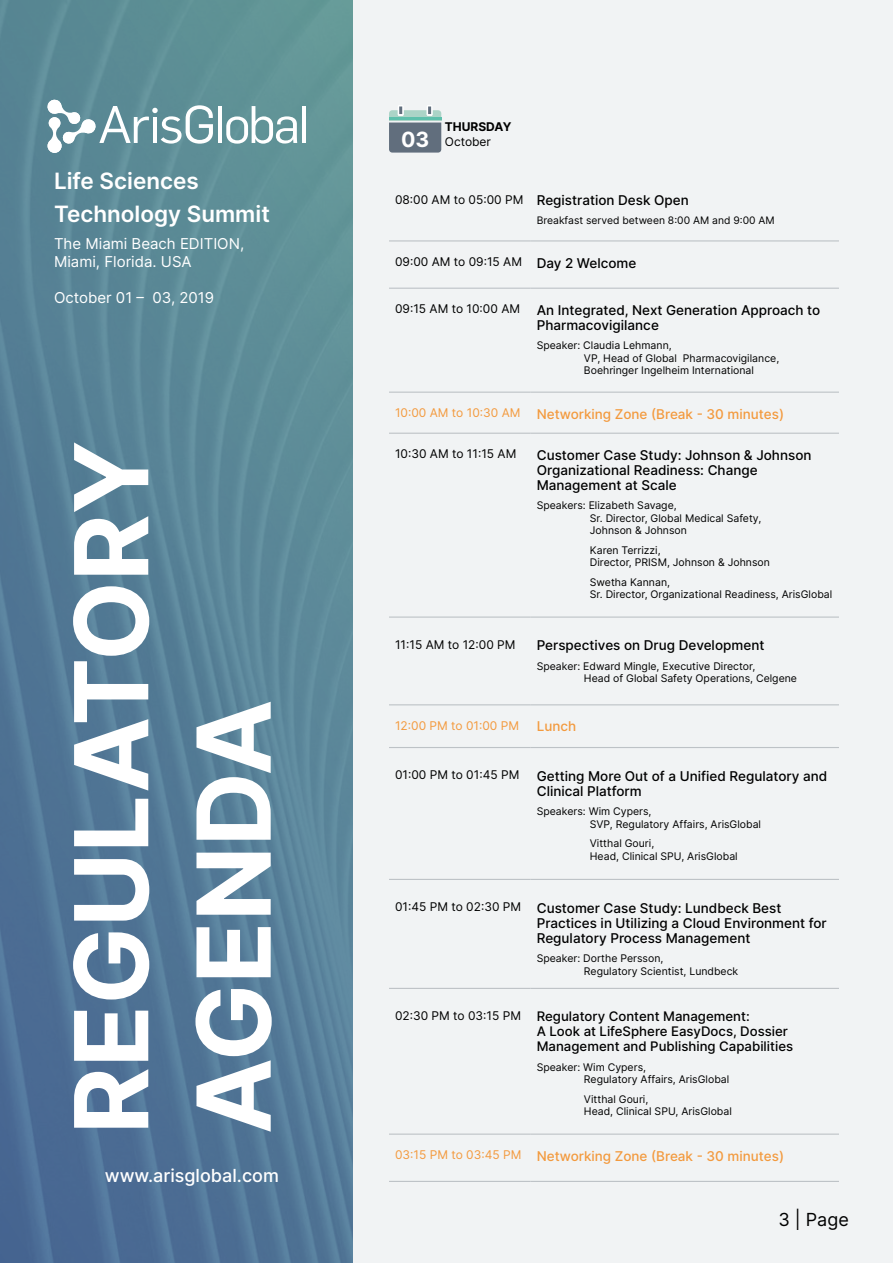
<style>
.page{position:relative;width:893px;height:1263px;background:#fff}
.page>*{position:absolute;margin:0;border:0;box-sizing:border-box;transform-origin:0 0}
.t1{font:700 102px/122.4px "Inter";color:#fff}
.t2{font:600 22.5px/33px "Inter";color:#fff}
.t3{font:700 21px "Inter";color:#fff}
.t4{font:500 18px "Inter";color:#fff}
.t5{font:18px "Inter";color:#000}
.t6{font:15px/18px "Inter";color:#fff}
.t7{font:500 13.5px/15px "Inter";color:#000}
.t8{font:500 13.5px "Inter";color:#f39a3e}
.t9{font:500 13.2px/15px "Inter";color:#000}
.t10{font:12px "Inter";color:#000}
.t11{font:12px "Inter";color:#f39a3e}
.t12{font:700 12px "Inter";color:#000}
.t13{font:10.5px/12.6px "Inter";color:#000}
.t14{font:10.35px "Inter";color:#000}
.s1{font-weight:400;font-size:12px}
.s2{font-weight:500;font-size:13.5px}
</style>
<div class="page">
<img style="left:0;top:0;width:354px;height:1263px">
<div style="left:354px;top:0;width:539px;height:1263px;background:#f1f3f4"></div>
<div style="left:389px;top:123px;width:52px;height:30px;background:#616e7d"></div>
<hr style="left:389px;top:119px;width:52px;height:2px;background:#abd4c7">
<hr style="left:389px;top:117px;width:52px;height:2px;background:#5ec0ac">
<svg style="left:389px;top:105px;width:52px;height:12px"></svg>
<hr style="left:218px;top:106px;width:4px;height:37px;background:#fff">
<hr style="left:302px;top:106px;width:4px;height:37px;background:#fff">
<svg style="left:226px;top:106px;width:71px;height:38px"></svg>
<svg style="left:47px;top:99px;width:166px;height:54px"></svg>
<hr style="left:389px;top:240px;width:142px;height:1px;background:#bdc2c6">
<hr style="left:531px;top:240px;width:308px;height:1px;background:#bdc2c6">
<hr style="left:389px;top:433px;width:142px;height:1px;background:#bdc2c6">
<hr style="left:531px;top:433px;width:308px;height:1px;background:#bdc2c6">
<hr style="left:389px;top:288px;width:142px;height:1px;background:#bdc2c6">
<hr style="left:531px;top:288px;width:308px;height:1px;background:#bdc2c6">
<hr style="left:389px;top:392px;width:142px;height:1px;background:#bdc2c6">
<hr style="left:531px;top:392px;width:308px;height:1px;background:#bdc2c6">
<hr style="left:389px;top:616px;width:142px;height:2px;background:#bdc2c6">
<hr style="left:531px;top:616px;width:308px;height:2px;background:#bdc2c6">
<hr style="left:389px;top:704px;width:142px;height:1px;background:#bdc2c6">
<hr style="left:531px;top:704px;width:308px;height:1px;background:#bdc2c6">
<hr style="left:389px;top:747px;width:142px;height:1px;background:#bdc2c6">
<hr style="left:531px;top:747px;width:308px;height:1px;background:#bdc2c6">
<hr style="left:389px;top:879px;width:142px;height:1px;background:#bdc2c6">
<hr style="left:531px;top:879px;width:308px;height:1px;background:#bdc2c6">
<hr style="left:389px;top:988px;width:142px;height:1px;background:#bdc2c6">
<hr style="left:531px;top:988px;width:308px;height:1px;background:#bdc2c6">
<hr style="left:389px;top:1133px;width:142px;height:2px;background:#bdc2c6">
<hr style="left:531px;top:1133px;width:308px;height:2px;background:#bdc2c6">
<hr style="left:389px;top:1181px;width:142px;height:1px;background:#bdc2c6">
<hr style="left:531px;top:1181px;width:308px;height:1px;background:#bdc2c6">
<h2 class="t2" style="left:54px;top:164px;width:217px">Life Sciences<br>Technology Summit</h2>
<h3 class="t6" style="left:54px;top:234px;width:192px">The Miami Beach EDITION,<br>Miami, Florida. USA</h3>
<h3 class="t6" style="left:54px;top:289px;width:162px">October 01 – 03, 2019</h3>
<h1 class="t1" style="left:48px;top:1134px;width:695px;rotate:-90deg">REGULATORY<br>AGENDA</h1>
<h3 class="t4" style="left:105px;top:1163px;width:176px">www.arisglobal.com</h3>
<h3 class="t3" style="left:401px;top:124px;width:30px">03</h3>
<p class="t12" style="left:445px;top:118px;width:68px">THURSDAY</p>
<p class="t10" style="left:445px;top:133px;width:48px">October</p>
<p class="t7" style="left:395px;top:193px;width:295px"><span class="s1">08:00 AM to 05:00 PM</span> Registration Desk Open</p>
<p class="t14" style="left:537px;top:213px;width:240px">Breakfast served between 8:00 AM and 9:00 AM</p>
<p class="t10" style="left:395px;top:253px;width:243px">09:00 AM to 09:15 AM <span class="s2">Day 2 Welcome</span></p>
<p class="t7" style="left:537px;top:302px;width:285px;text-indent:-142px"><span class="s1">09:15 AM to 10:00 AM</span> An Integrated, Next Generation Approach to<br>Pharmacovigilance</p>
<p class="t13" style="left:584px;top:339px;width:197px;text-indent:-47px">Speaker: Claudia Lehmann,<br>VP, Head of Global Pharmacovigilance,<br>Boehringer Ingelheim International</p>
<p class="t8" style="left:395px;top:404px;width:391px"><span class="s1">10:00 AM to 10:30 AM</span> Networking Zone (Break - 30 minutes)</p>
<p class="t10" style="left:395px;top:445px;width:123px">10:30 AM to 11:15 AM</p>
<p class="t7" style="left:537px;top:447px;width:276px">Customer Case Study: Johnson &amp; Johnson<br>Organizational Readiness: Change<br>Management at Scale</p>
<p class="t13" style="left:590px;top:499px;width:173px;text-indent:-53px">Speakers: Elizabeth Savage,<br>Sr. Director, Global Medical Safety,<br>Johnson &amp; Johnson</p>
<p class="t13" style="left:590px;top:543px;width:182px">Karen Terrizzi,<br>Director, PRISM, Johnson &amp; Johnson</p>
<p class="t13" style="left:590px;top:575px;width:244px">Swetha Kannan,<br>Sr. Director, Organizational Readiness, ArisGlobal</p>
<p class="t10" style="left:395px;top:636px;width:122px">11:15 AM to 12:00 PM</p>
<p class="t7" style="left:537px;top:638px;width:229px">Perspectives on Drug Development</p>
<p class="t13" style="left:584px;top:659px;width:215px;text-indent:-47px">Speaker: Edward Mingle, Executive Director,<br>Head of Global Safety Operations, Celgene</p>
<p class="t11" style="left:395px;top:717px;width:126px">12:00 PM to 01:00 PM</p>
<p class="t8" style="left:537px;top:717px;width:41px">Lunch</p>
<p class="t10" style="left:395px;top:766px;width:126px">01:00 PM to 01:45 PM</p>
<p class="t7" style="left:537px;top:768px;width:292px">Getting More Out of a Unified Regulatory and<br>Clinical Platform</p>
<p class="t13" style="left:590px;top:805px;width:173px;text-indent:-53px">Speakers: Wim Cypers,<br>SVP, Regulatory Affairs, ArisGlobal</p>
<p class="t13" style="left:590px;top:837px;width:149px">Vitthal Gouri,<br>Head, Clinical SPU, ArisGlobal</p>
<p class="t7" style="left:537px;top:900px;width:292px;text-indent:-142px"><span class="s1">01:45 PM to 02:30 PM</span> Customer Case Study: Lundbeck Best<br>Practices in Utilizing a Cloud Environment for<br>Regulatory Process Management</p>
<p class="t13" style="left:584px;top:952px;width:156px;text-indent:-47px">Speaker: Dorthe Persson,<br>Regulatory Scientist, Lundbeck</p>
<p class="t9" style="left:537px;top:1009px;width:258px;text-indent:-142px"><span class="s1">02:30 PM to 03:15 PM</span> Regulatory Content Management:<br>A Look at LifeSphere EasyDocs, Dossier<br>Management and Publishing Capabilities</p>
<p class="t13" style="left:584px;top:1060px;width:147px;text-indent:-47px">Speaker: Wim Cypers,<br>Regulatory Affairs, ArisGlobal</p>
<p class="t13" style="left:584px;top:1092px;width:149px">Vitthal Gouri,<br>Head, Clinical SPU, ArisGlobal</p>
<p class="t8" style="left:395px;top:1146px;width:391px"><span class="s1">03:15 PM to 03:45 PM</span> Networking Zone (Break - 30 minutes)</p>
<h3 class="t5" style="left:778px;top:1207px;width:72px">3 | Page</h3>
</div>
